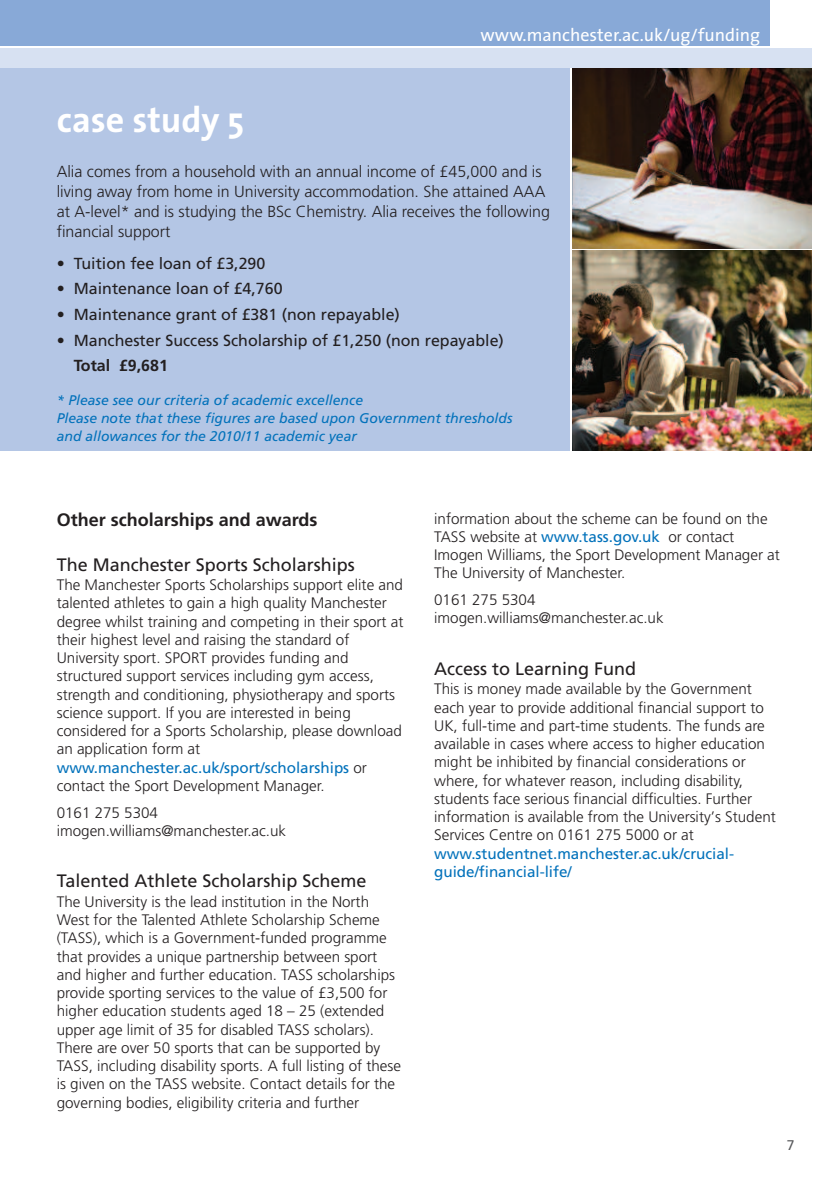
<style>
.page{position:relative;width:840px;height:1191px;background:#fff}
.page>*{position:absolute;margin:0;border:0;box-sizing:border-box;transform-origin:0 0}
.t1{font:700 36px "The Sans";color:#fff}
.t2{font:18px "Frutiger";color:#231f20}
.t3{font:18px "The Sans";color:#fff}
.t4{font:700 18px "Frutiger";color:#231f20}
.t5{font:300 16px/20px "Frutiger";color:#231f20}
.t6{font:16px "Frutiger";color:#231f20}
.t7{font:700 16px "Frutiger";color:#231f20}
.t8{font:300 15.2px/18.2px "Frutiger";color:#231f20}
.t9{font:15.2px/18.2px "Frutiger";color:#0372bb}
.t10{font:italic 14px/18px "Frutiger";color:#0372bb}
.t11{font:14px "Frutiger";color:#57585a}
.s1{font-weight:400;color:#0372bb}
</style>
<div class="page">
<div style="left:0;top:66px;width:569px;height:385px;background:#b4c6e5"></div>
<img style="left:572px;top:68px;width:239px;height:180px">
<img style="left:572px;top:251px;width:239px;height:200px">
<div style="left:0;top:0;width:768px;height:45px;background:#88a9d7"></div>
<div style="left:0;top:48px;width:811px;height:20px;background:#d7e1f2"></div>
<p class="t3" style="left:480px;top:28px;width:281px">www.manchester.ac.uk/ug/funding</p>
<h1 class="t1" style="left:57px;top:105px;width:189px">case study 5</h1>
<p class="t5" style="left:57px;top:163px;width:494px">Alia comes from a household with an annual income of £45,000 and is living away from home in University accommodation. She attained AAA at A-level* and is studying the BSc Chemistry. Alia receives the following financial support</p>
<p class="t6" style="left:57px;top:256px;width:210px">• Tuition fee loan of £3,290</p>
<p class="t6" style="left:57px;top:282px;width:227px">• Maintenance loan of £4,760</p>
<p class="t6" style="left:57px;top:308px;width:344px">• Maintenance grant of £381 (non repayable)</p>
<p class="t6" style="left:57px;top:333px;width:448px">• Manchester Success Scholarship of £1,250 (non repayable)</p>
<p class="t7" style="left:74px;top:359px;width:96px">Total £9,681</p>
<p class="t10" style="left:57px;top:392px;width:457px">* Please see our criteria of academic excellence<br>Please note that these figures are based upon Government thresholds and allowances for the 2010/11 academic year</p>
<p class="t4" style="left:57px;top:513px;width:262px">Other scholarships and awards</p>
<p class="t2" style="left:57px;top:557px;width:299px">The Manchester Sports Scholarships</p>
<p class="t8" style="left:57px;top:577px;width:348px">The Manchester Sports Scholarships support elite and talented athletes to gain a high quality Manchester degree whilst training and competing in their sport at their highest level and raising the standard of University sport. SPORT provides funding and structured support services including gym access, strength and conditioning, physiotherapy and sports science support. If you are interested in being considered for a Sports Scholarship, please download an application form at <span class="s1">www.manchester.ac.uk/sport/scholarships</span> or contact the Sport Development Manager.</p>
<p class="t8" style="left:57px;top:804px;width:231px">0161 275 5304 imogen.williams@manchester.ac.uk</p>
<p class="t2" style="left:57px;top:874px;width:311px">Talented Athlete Scholarship Scheme</p>
<p class="t8" style="left:57px;top:893px;width:345px">The University is the lead institution in the North West for the Talented Athlete Scholarship Scheme (TASS), which is a Government-funded programme that provides a unique partnership between sport and higher and further education. TASS scholarships provide sporting services to the value of £3,500 for higher education students aged 18 – 25 (extended upper age limit of 35 for disabled TASS scholars).<br>There are over 50 sports that can be supported by TASS, including disability sports. A full listing of these is given on the TASS website. Contact details for the governing bodies, eligibility criteria and further</p>
<p class="t8" style="left:434px;top:510px;width:347px">information about the scheme can be found on the TASS website at <span class="s1">www.tass.gov.uk</span> or contact Imogen Williams, the Sport Development Manager at The University of Manchester.</p>
<p class="t8" style="left:434px;top:592px;width:231px">0161 275 5304 imogen.williams@manchester.ac.uk</p>
<p class="t2" style="left:434px;top:661px;width:203px">Access to Learning Fund</p>
<p class="t8" style="left:434px;top:681px;width:343px">This is money made available by the Government each year to provide additional financial support to UK, full-time and part-time students. The funds are available in cases where access to higher education might be inhibited by financial considerations or where, for whatever reason, including disability, students face serious financial difficulties. Further information is available from the University’s Student Services Centre on 0161 275 5000 or at</p>
<p class="t9" style="left:434px;top:845px;width:301px">www.studentnet.manchester.ac.uk/crucial&shy;guide/financial-life/</p>
<p class="t11" style="left:786px;top:1140px;width:9px">7</p>
</div>
